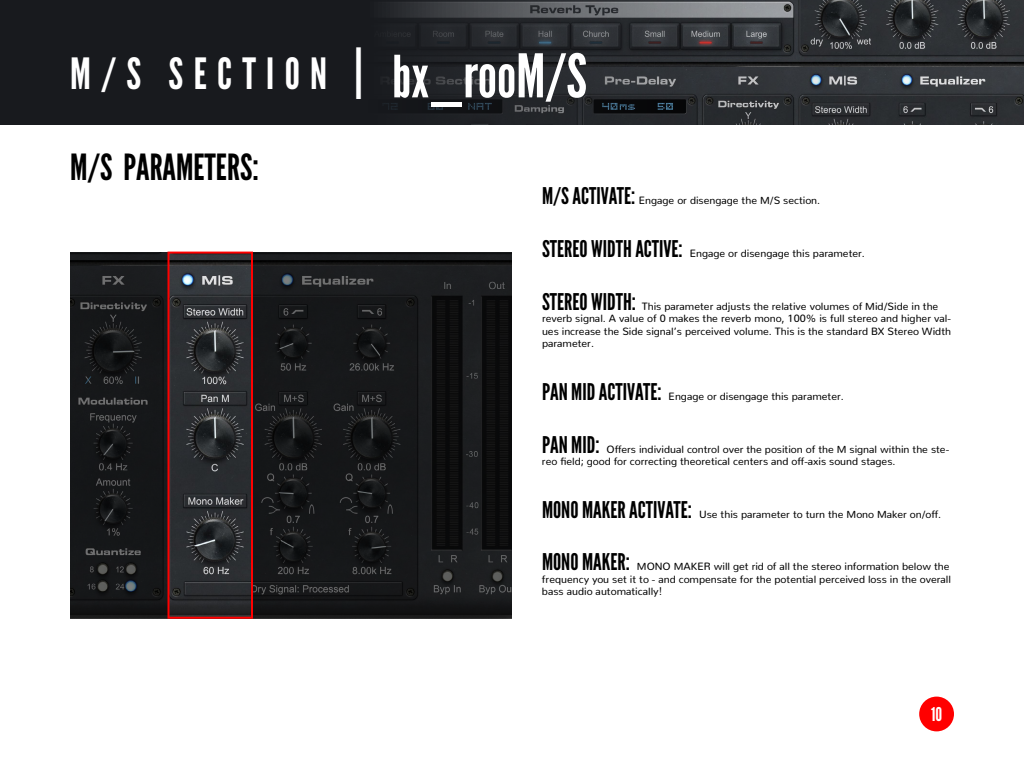
<style>
.page{position:relative;width:1024px;height:768px;background:#fff}
.page>*{position:absolute;margin:0;border:0;box-sizing:border-box;transform-origin:0 0}
.t1{font:43px "League Gothic";letter-spacing:.24em;color:#fff}
.t2{font:36px "League Gothic";color:#000}
.t3{font:19px "League Gothic";color:#fff}
.t4{font:10.5px/12.5px "Nunito";color:#000}
.s1{font-size:48px}
.s2{font-size:58px}
.s3{font-size:60px}
.s4{font-family:"League Gothic";font-size:23px}
</style>
<div class="page">
<svg style="left:0;top:0;width:1024px;height:125px;background:#282a2e"></svg>
<div style="left:919px;top:697px;width:35px;height:34px;background:#f00;border-radius:50%"></div>
<img style="left:171px;top:255px;width:79px;height:361px">
<svg style="left:72px;top:254px;width:94px;height:362px;background:#191b1c"></svg>
<div style="left:70px;top:252px;width:98px;height:366px;border:1px solid #000"></div>
<svg style="left:255px;top:254px;width:255px;height:362px;background:#17181a"></svg>
<div style="left:253px;top:252px;width:259px;height:366px;border:1px solid #000"></div>
<div style="left:168px;top:252px;width:85px;height:367px;border:2px solid #f00"></div>
<h1 class="t1" style="left:70px;top:48px;width:519px">M/S SECTION <span class="s1">|</span> <span class="s2">bx_</span><span class="s3">rooM/S</span></h1>
<h2 class="t2" style="left:70px;top:146px;width:190px">M/S PARAMETERS:</h2>
<p class="t4" style="left:542px;top:193px;width:280px"><span class="s4">M/S ACTIVATE:</span> Engage or disengage the M/S section.</p>
<p class="t4" style="left:542px;top:246px;width:324px"><span class="s4">STEREO WIDTH ACTIVE:</span> Engage or disengage this parameter.</p>
<p class="t4" style="left:542px;top:299px;width:411px"><span class="s4">STEREO WIDTH:</span> This parameter adjusts the relative volumes of Mid/Side in the reverb signal. A value of 0 makes the reverb mono, 100% is full stereo and higher val&shy;ues increase the Side signal’s perceived volume. This is the standard BX Stereo Width parameter.</p>
<p class="t4" style="left:542px;top:389px;width:303px"><span class="s4">PAN MID ACTIVATE:</span> Engage or disengage this parameter.</p>
<p class="t4" style="left:542px;top:441px;width:409px"><span class="s4">PAN MID:</span> Offers individual control over the position of the M signal within the ste&shy;reo field; good for correcting theoretical centers and off-axis sound stages.</p>
<p class="t4" style="left:542px;top:507px;width:401px"><span class="s4">MONO MAKER ACTIVATE:</span> Use this parameter to turn the Mono Maker on/off.</p>
<p class="t4" style="left:542px;top:559px;width:410px"><span class="s4">MONO MAKER:</span> MONO MAKER will get rid of all the stereo information below the frequency you set it to - and compensate for the potential perceived loss in the overall bass audio automatically!</p>
<h3 class="t3" style="left:931px;top:703px;width:13px">10</h3>
</div>
